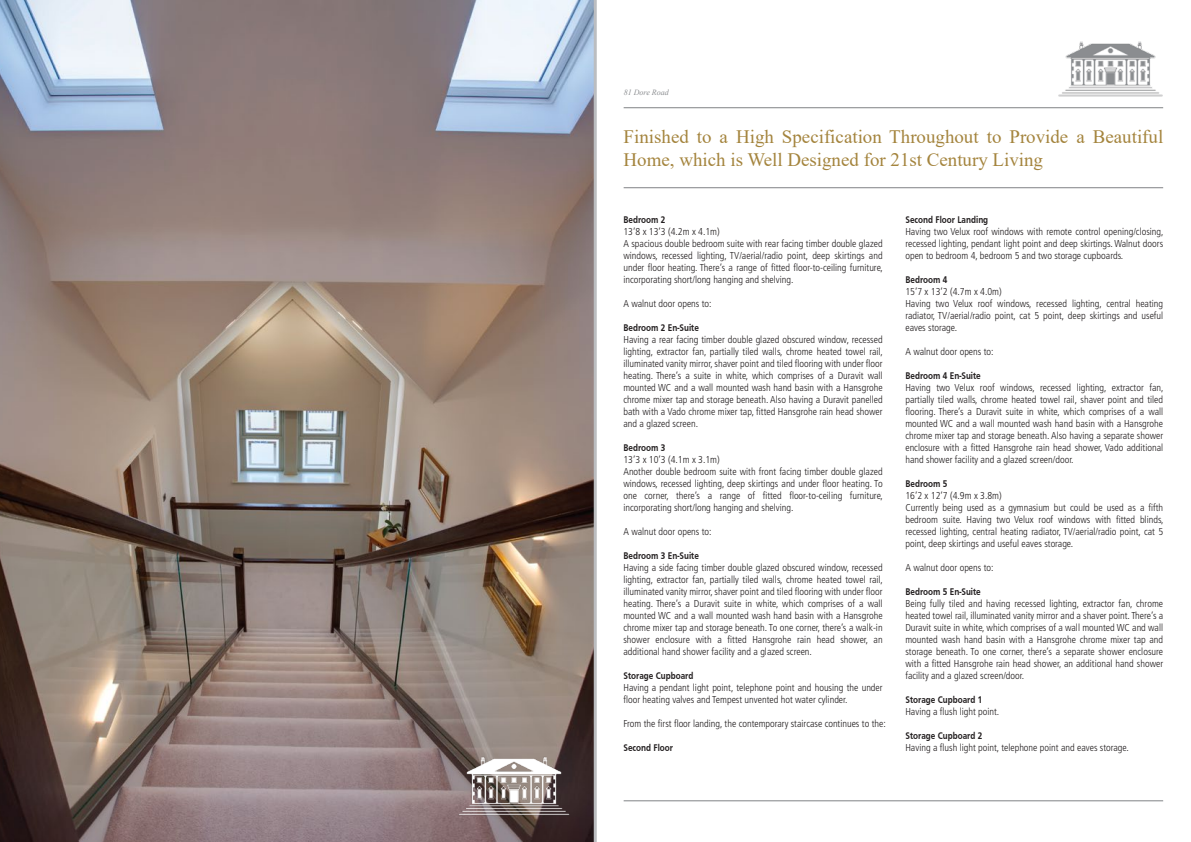
<style>
.page{position:relative;width:1191px;height:842px;background:#fff}
.page>*{position:absolute;margin:0;border:0;box-sizing:border-box;transform-origin:0 0}
.t1{font:18.9px/22.7px "Times New Roman";color:#a4843d}
.t2{font:300 condensed 10px/12px "Frutiger LT Std";color:#231f20}
.t3{font:700 10px "Frutiger Cnd";color:#231f20}
.t4{font:italic 8px "Times New Roman";color:#8a8c8f}
</style>
<div class="page">
<img style="left:0;top:0;width:594px;height:842px">
<img style="left:1058px;top:41px;width:105px;height:56px">
<hr style="left:623px;top:107px;width:540px;height:1px;background:#808285">
<hr style="left:623px;top:187px;width:540px;height:1px;background:#808285">
<hr style="left:623px;top:800px;width:540px;height:1px;background:#808285">
<hr style="left:594px;top:0;width:3px;height:842px;background:#bbbdc0">
<img style="left:450px;top:748px;width:142px;height:90px">
<img style="left:458px;top:756px;width:112px;height:59px">
<p class="t4" style="left:624px;top:87px;width:47px">81 Dore Road</p>
<h1 class="t1" style="left:623px;top:125px;width:541px">Finished to a High Specification Throughout to Provide a Beautiful<br>Home, which is Well Designed for 21st Century Living</h1>
<p class="t3" style="left:623px;top:214px;width:44px">Bedroom 2</p>
<p class="t2" style="left:623px;top:226px;width:261px">13’8 x 13’3 (4.2m x 4.1m)<br>A spacious double bedroom suite with rear facing timber double glazed windows, recessed lighting, TV/aerial/radio point, deep skirtings and under floor heating. There’s a range of fitted floor-to-ceiling furniture, incorporating short/long hanging and shelving.</p>
<p class="t2" style="left:623px;top:298px;width:90px">A walnut door opens to:</p>
<p class="t3" style="left:623px;top:322px;width:77px">Bedroom 2 En-Suite</p>
<p class="t2" style="left:623px;top:334px;width:261px;text-align:justify">Having a rear facing timber double glazed obscured window, recessed lighting, extractor fan, partially tiled walls, chrome heated towel rail, illuminated vanity mirror, shaver point and tiled flooring with under floor heating. There’s a suite in white, which comprises of a Duravit wall mounted WC and a wall mounted wash hand basin with a Hansgrohe chrome mixer tap and storage beneath. Also having a Duravit panelled bath with a Vado chrome mixer tap, fitted Hansgrohe rain head shower and a glazed screen.</p>
<p class="t3" style="left:623px;top:442px;width:44px">Bedroom 3</p>
<p class="t2" style="left:623px;top:454px;width:261px">13’3 x 10’3 (4.1m x 3.1m)<br>Another double bedroom suite with front facing timber double glazed windows, recessed lighting, deep skirtings and under floor heating. To one corner, there’s a range of fitted floor-to-ceiling furniture, incorporating short/long hanging and shelving.</p>
<p class="t2" style="left:623px;top:526px;width:90px">A walnut door opens to:</p>
<p class="t3" style="left:623px;top:550px;width:77px">Bedroom 3 En-Suite</p>
<p class="t2" style="left:623px;top:562px;width:261px;text-align:justify">Having a side facing timber double glazed obscured window, recessed lighting, extractor fan, partially tiled walls, chrome heated towel rail, illuminated vanity mirror, shaver point and tiled flooring with under floor heating. There’s a Duravit suite in white, which comprises of a wall mounted WC and a wall mounted wash hand basin with a Hansgrohe chrome mixer tap and storage beneath. To one corner, there’s a walk-in shower enclosure with a fitted Hansgrohe rain head shower, an additional hand shower facility and a glazed screen.</p>
<p class="t3" style="left:623px;top:670px;width:71px">Storage Cupboard</p>
<p class="t2" style="left:623px;top:682px;width:261px">Having a pendant light point, telephone point and housing the under floor heating valves and Tempest unvented hot water cylinder.</p>
<p class="t2" style="left:623px;top:718px;width:264px">From the first floor landing, the contemporary staircase continues to the:</p>
<p class="t3" style="left:623px;top:742px;width:51px">Second Floor</p>
<p class="t3" style="left:905px;top:214px;width:84px">Second Floor Landing</p>
<p class="t2" style="left:905px;top:226px;width:260px;text-align:justify">Having two Velux roof windows with remote control opening/closing, recessed lighting, pendant light point and deep skirtings. Walnut doors open to bedroom 4, bedroom 5 and two storage cupboards.</p>
<p class="t3" style="left:905px;top:274px;width:44px">Bedroom 4</p>
<p class="t2" style="left:905px;top:286px;width:259px">15’7 x 13’2 (4.7m x 4.0m)<br>Having two Velux roof windows, recessed lighting, central heating radiator, TV/aerial/radio point, cat 5 point, deep skirtings and useful eaves storage.</p>
<p class="t2" style="left:905px;top:346px;width:90px">A walnut door opens to:</p>
<p class="t3" style="left:905px;top:370px;width:77px">Bedroom 4 En-Suite</p>
<p class="t2" style="left:905px;top:382px;width:260px;text-align:justify">Having two Velux roof windows, recessed lighting, extractor fan, partially tiled walls, chrome heated towel rail, shaver point and tiled flooring. There’s a Duravit suite in white, which comprises of a wall mounted WC and a wall mounted wash hand basin with a Hansgrohe chrome mixer tap and storage beneath. Also having a separate shower enclosure with a fitted Hansgrohe rain head shower, Vado additional hand shower facility and a glazed screen/door.</p>
<p class="t3" style="left:905px;top:478px;width:44px">Bedroom 5</p>
<p class="t2" style="left:905px;top:490px;width:260px">16’2 x 12’7 (4.9m x 3.8m)<br>Currently being used as a gymnasium but could be used as a fifth bedroom suite. Having two Velux roof windows with fitted blinds, recessed lighting, central heating radiator, TV/aerial/radio point, cat 5 point, deep skirtings and useful eaves storage.</p>
<p class="t2" style="left:905px;top:562px;width:90px">A walnut door opens to:</p>
<p class="t3" style="left:905px;top:586px;width:77px">Bedroom 5 En-Suite</p>
<p class="t2" style="left:905px;top:598px;width:259px;text-align:justify">Being fully tiled and having recessed lighting, extractor fan, chrome heated towel rail, illuminated vanity mirror and a shaver point. There’s a Duravit suite in white, which comprises of a wall mounted WC and wall mounted wash hand basin with a Hansgrohe chrome mixer tap and storage beneath. To one corner, there’s a separate shower enclosure with a fitted Hansgrohe rain head shower, an additional hand shower facility and a glazed screen/door.</p>
<p class="t3" style="left:905px;top:694px;width:78px">Storage Cupboard 1</p>
<p class="t2" style="left:905px;top:706px;width:95px">Having a flush light point.</p>
<p class="t3" style="left:905px;top:730px;width:78px">Storage Cupboard 2</p>
<p class="t2" style="left:905px;top:742px;width:225px">Having a flush light point, telephone point and eaves storage.</p>
</div>
